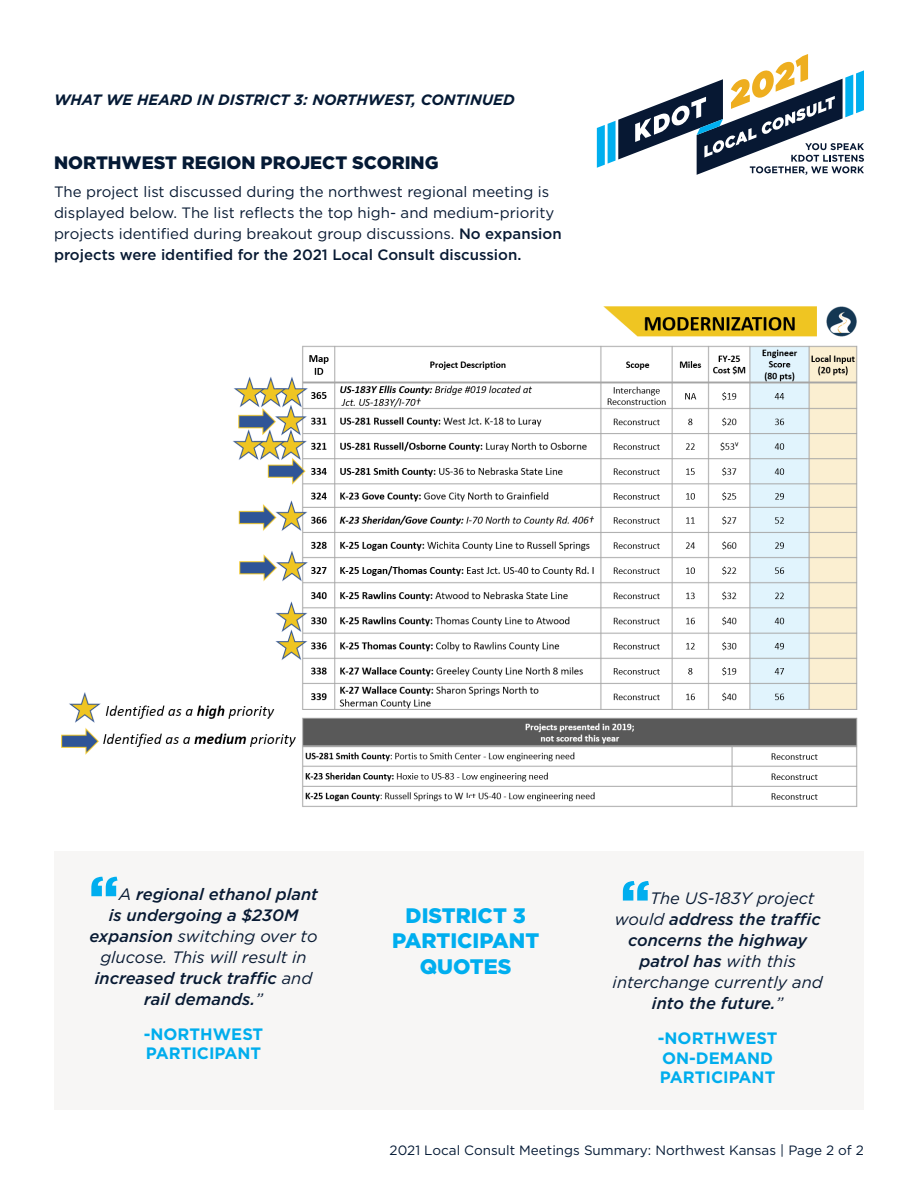
<style>
.page{position:relative;width:918px;height:1188px;background:#fff}
.page>*{position:absolute;margin:0;border:0;box-sizing:border-box;transform-origin:0 0}
.t1{font:900 54px "Gotham";color:#00aeef}
.t2{font:900 21px "Gotham";color:#00aeef}
.Heading{font:900 18px "Gotham";color:#051a35}
.t3{font:italic 500 16.5px "Gotham";color:#081a33}
.t4{font:italic 16.5px "Gotham";color:#081a33}
.t5{font:700 16.5px "Gotham";color:#00aded}
.t6{font:15px/21px "Gotham";color:#081a33}
.Heading-2{font:italic 700 15px "Gotham";color:#051a35}
.t7{font:13.5px "Gotham";color:#051a35}
.s1{font-weight:500}
.s2{font-weight:400}
</style>
<div class="page">
<img style="left:61px;top:306px;width:797px;height:501px">
<hr style="left:463px;top:798px;width:15px;height:3px;background:#fff">
<svg style="left:597px;top:54px;width:267px;height:121px"></svg>
<div style="left:54px;top:851px;width:810px;height:258px;background:#f7f6f5"></div>
<p class="Heading-2" style="left:54px;top:89px;width:462px">WHAT WE HEARD IN DISTRICT 3: NORTHWEST, CONTINUED</p>
<p class="Heading" style="left:54px;top:150px;width:386px">NORTHWEST REGION PROJECT SCORING</p>
<p class="t6" style="left:54px;top:181px;width:509px">The project list discussed during the northwest regional meeting is displayed below. The list reflects the top high- and medium-priority projects identified during breakout group discussions. <span class="s1">No expansion projects were identified for the 2021 Local Consult discussion.</span></p>
<p class="t1" style="left:89px;top:858px;width:31px">“</p>
<p class="t3" style="left:119px;top:883px;width:201px"><span class="s2">A</span> regional ethanol plant</p>
<p class="t3" style="left:109px;top:904px;width:191px">is undergoing a $230M</p>
<p class="t4" style="left:90px;top:925px;width:230px"><span class="s1">expansion</span> switching over to</p>
<p class="t4" style="left:100px;top:946px;width:208px">glucose. This will result in</p>
<p class="t3" style="left:95px;top:967px;width:219px">increased truck traffic <span class="s2">and</span></p>
<p class="t3" style="left:144px;top:988px;width:120px">rail demands.<span class="s2">”</span></p>
<p class="t5" style="left:144px;top:1023px;width:121px">-NORTHWEST</p>
<p class="t5" style="left:146px;top:1043px;width:117px">PARTICIPANT</p>
<p class="t2" style="left:406px;top:901px;width:122px">DISTRICT 3</p>
<p class="t2" style="left:392px;top:926px;width:149px">PARTICIPANT</p>
<p class="t2" style="left:420px;top:952px;width:93px">QUOTES</p>
<p class="t1" style="left:621px;top:863px;width:31px">“</p>
<p class="t4" style="left:650px;top:888px;width:166px">The US-183Y project</p>
<p class="t3" style="left:615px;top:908px;width:207px"><span class="s2">would</span> address the traffic</p>
<p class="t3" style="left:628px;top:929px;width:181px">concerns the highway</p>
<p class="t3" style="left:639px;top:950px;width:158px">patrol has <span class="s2">with this</span></p>
<p class="t4" style="left:613px;top:972px;width:212px">interchange currently and</p>
<p class="t3" style="left:652px;top:992px;width:133px">into the future.<span class="s2">”</span></p>
<p class="t5" style="left:658px;top:1027px;width:121px">-NORTHWEST</p>
<p class="t5" style="left:662px;top:1047px;width:113px">ON-DEMAND</p>
<p class="t5" style="left:660px;top:1067px;width:117px">PARTICIPANT</p>
<p class="t7" style="left:390px;top:1142px;width:476px">2021 Local Consult Meetings Summary: Northwest Kansas | Page 2 of 2</p>
</div>
